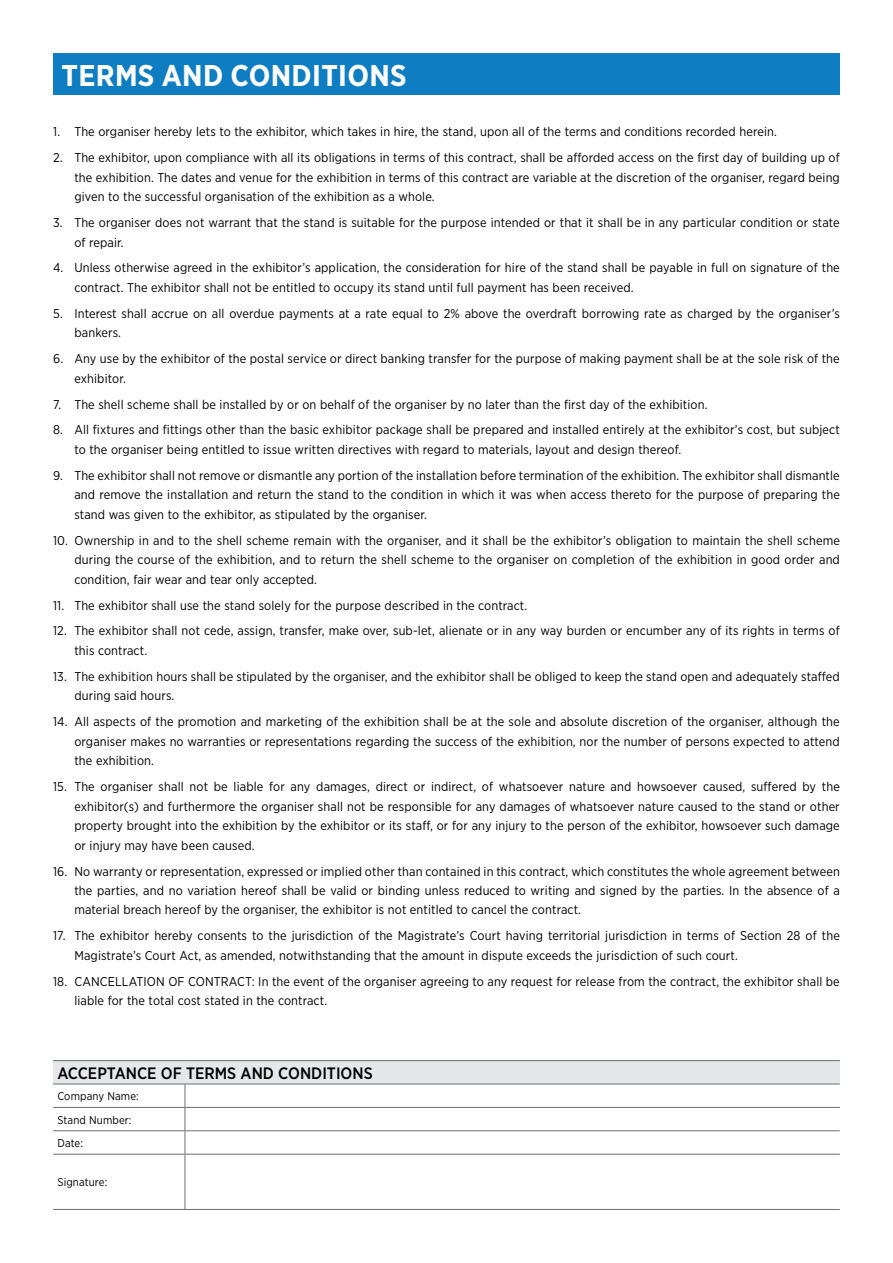
<style>
.page{position:relative;width:893px;height:1263px;background:#fff}
.page>*{position:absolute;margin:0;border:0;box-sizing:border-box;transform-origin:0 0}
.t1{font:700 30px "Gotham Narrow";letter-spacing:.01em;color:#fff}
.t2{font:500 16.5px "Gotham Narrow";color:#000}
.t3{font:12.75px/19.5px "Gotham Narrow";letter-spacing:.01em;color:#000}
.t4{font:11.25px/23.4px "Gotham Narrow";letter-spacing:.01em;color:#000}
</style>
<div class="page">
<div style="left:53px;top:1060px;width:787px;height:24px;background:#e6e7e8"></div>
<hr style="left:53px;top:1060px;width:132px;height:1px;background:#6d6e71">
<hr style="left:185px;top:1060px;width:655px;height:1px;background:#6d6e71">
<hr style="left:53px;top:1084px;width:132px;height:1px;background:#6d6e71">
<hr style="left:185px;top:1084px;width:655px;height:1px;background:#6d6e71">
<hr style="left:53px;top:1107px;width:132px;height:1px;background:#6d6e71">
<hr style="left:185px;top:1107px;width:655px;height:1px;background:#6d6e71">
<hr style="left:53px;top:1130px;width:132px;height:1px;background:#6d6e71">
<hr style="left:185px;top:1130px;width:655px;height:1px;background:#6d6e71">
<svg style="left:185px;top:1084px;width:1px;height:70px"></svg>
<hr style="left:53px;top:1154px;width:132px;height:1px;background:#6d6e71">
<hr style="left:185px;top:1154px;width:655px;height:1px;background:#6d6e71">
<hr style="left:185px;top:1154px;width:1px;height:55px;background:#6d6e71">
<hr style="left:53px;top:1209px;width:132px;height:1px;background:#6d6e71">
<hr style="left:185px;top:1209px;width:655px;height:1px;background:#6d6e71">
<div style="left:53px;top:53px;width:787px;height:41px;background:#0e7dc2"></div>
<h1 class="t1" style="left:62px;top:56px;width:346px">TERMS AND CONDITIONS</h1>
<p class="t3" style="left:53px;top:122px;width:725px">1. The organiser hereby lets to the exhibitor, which takes in hire, the stand, upon all of the terms and conditions recorded herein.</p>
<p class="t3" style="left:74px;top:148px;width:767px;text-align:justify;text-indent:-21px">2. The exhibitor, upon compliance with all its obligations in terms of this contract, shall be afforded access on the first day of building up of the exhibition. The dates and venue for the exhibition in terms of this contract are variable at the discretion of the organiser, regard being given to the successful organisation of the exhibition as a whole.</p>
<p class="t3" style="left:74px;top:213px;width:767px;text-indent:-21px">3. The organiser does not warrant that the stand is suitable for the purpose intended or that it shall be in any particular condition or state of repair.</p>
<p class="t3" style="left:74px;top:258px;width:767px;text-indent:-21px">4. Unless otherwise agreed in the exhibitor’s application, the consideration for hire of the stand shall be payable in full on signature of the contract. The exhibitor shall not be entitled to occupy its stand until full payment has been received.</p>
<p class="t3" style="left:74px;top:303px;width:767px;text-indent:-21px">5. Interest shall accrue on all overdue payments at a rate equal to 2% above the overdraft borrowing rate as charged by the organiser’s bankers.</p>
<p class="t3" style="left:74px;top:349px;width:767px;text-indent:-21px">6. Any use by the exhibitor of the postal service or direct banking transfer for the purpose of making payment shall be at the sole risk of the exhibitor.</p>
<p class="t3" style="left:53px;top:394px;width:656px">7. The shell scheme shall be installed by or on behalf of the organiser by no later than the first day of the exhibition.</p>
<p class="t3" style="left:74px;top:420px;width:767px;text-indent:-21px">8. All fixtures and fittings other than the basic exhibitor package shall be prepared and installed entirely at the exhibitor’s cost, but subject to the organiser being entitled to issue written directives with regard to materials, layout and design thereof.</p>
<p class="t3" style="left:74px;top:465px;width:767px;text-align:justify;text-indent:-21px">9. The exhibitor shall not remove or dismantle any portion of the installation before termination of the exhibition. The exhibitor shall dismantle and remove the installation and return the stand to the condition in which it was when access thereto for the purpose of preparing the stand was given to the exhibitor, as stipulated by the organiser.</p>
<p class="t3" style="left:74px;top:530px;width:767px;text-align:justify;text-indent:-21px">10. Ownership in and to the shell scheme remain with the organiser, and it shall be the exhibitor’s obligation to maintain the shell scheme during the course of the exhibition, and to return the shell scheme to the organiser on completion of the exhibition in good order and condition, fair wear and tear only accepted.</p>
<p class="t3" style="left:53px;top:595px;width:476px">11. The exhibitor shall use the stand solely for the purpose described in the contract.</p>
<p class="t3" style="left:74px;top:621px;width:767px;text-indent:-21px">12. The exhibitor shall not cede, assign, transfer, make over, sub-let, alienate or in any way burden or encumber any of its rights in terms of this contract.</p>
<p class="t3" style="left:74px;top:666px;width:767px;text-indent:-21px">13. The exhibition hours shall be stipulated by the organiser, and the exhibitor shall be obliged to keep the stand open and adequately staffed during said hours.</p>
<p class="t3" style="left:74px;top:712px;width:767px;text-align:justify;text-indent:-21px">14. All aspects of the promotion and marketing of the exhibition shall be at the sole and absolute discretion of the organiser, although the organiser makes no warranties or representations regarding the success of the exhibition, nor the number of persons expected to attend the exhibition.</p>
<p class="t3" style="left:74px;top:777px;width:767px;text-align:justify;text-indent:-21px">15. The organiser shall not be liable for any damages, direct or indirect, of whatsoever nature and howsoever caused, suffered by the exhibitor(s) and furthermore the organiser shall not be responsible for any damages of whatsoever nature caused to the stand or other property brought into the exhibition by the exhibitor or its staff, or for any injury to the person of the exhibitor, howsoever such damage or injury may have been caused.</p>
<p class="t3" style="left:74px;top:861px;width:767px;text-align:justify;text-indent:-21px">16. No warranty or representation, expressed or implied other than contained in this contract, which constitutes the whole agreement between the parties, and no variation hereof shall be valid or binding unless reduced to writing and signed by the parties. In the absence of a material breach hereof by the organiser, the exhibitor is not entitled to cancel the contract.</p>
<p class="t3" style="left:74px;top:926px;width:767px;text-indent:-21px">17. The exhibitor hereby consents to the jurisdiction of the Magistrate’s Court having territorial jurisdiction in terms of Section 28 of the<br>Magistrate’s Court Act, as amended, notwithstanding that the amount in dispute exceeds the jurisdiction of such court.</p>
<p class="t3" style="left:74px;top:971px;width:767px;text-indent:-21px">18. CANCELLATION OF CONTRACT: In the event of the organiser agreeing to any request for release from the contract, the exhibitor shall be liable for the total cost stated in the contract.</p>
<p class="t2" style="left:57px;top:1063px;width:317px">ACCEPTANCE OF TERMS AND CONDITIONS</p>
<p class="t4" style="left:57px;top:1084px;width:83px">Company Name:<br>Stand Number:<br>Date:</p>
<p class="t4" style="left:57px;top:1170px;width:51px">Signature:</p>
</div>
